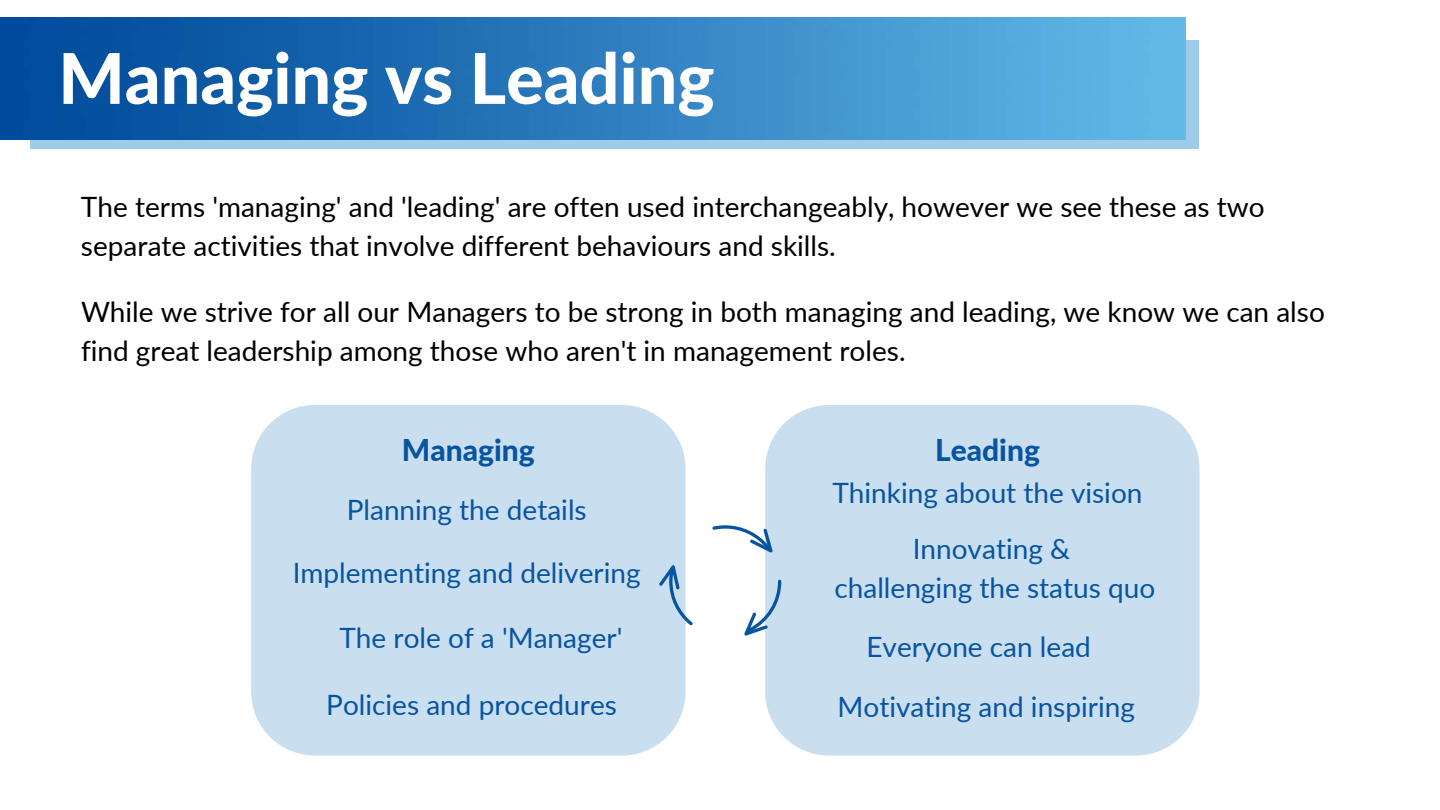
<style>
.page{position:relative;width:1440px;height:810px;background:#fff}
.page>*{position:absolute;margin:0;border:0;box-sizing:border-box;transform-origin:0 0}
.t1{font:800 70px "Lato";color:#fff}
.t2{font:800 30px "Lato";color:#0854a1}
.t3{font:28px/39px "Lato";color:#000}
.t4{font:28px "Lato";color:#0854a1}
</style>
<div class="page">
<svg style="left:30px;top:41px;width:1169px;height:108px;background:#93c5e5"></svg>
<img style="left:0;top:18px;width:1186px;height:121px">
<div style="left:251px;top:405px;width:435px;height:351px;background:#c9dfef"></div>
<div style="left:765px;top:405px;width:435px;height:351px;background:#c9dfef"></div>
<svg style="left:659px;top:525px;width:122px;height:111px"></svg>
<p class="t1" style="left:58px;top:35px;width:658px">Managing vs Leading</p>
<p class="t3" style="left:81px;top:186px;width:1185px">The terms 'managing' and 'leading' are often used interchangeably, however we see these as two separate activities that involve different behaviours and skills.</p>
<p class="t3" style="left:81px;top:292px;width:1245px">While we strive for all our Managers to be strong in both managing and leading, we know we can also find great leadership among those who aren't in management roles.</p>
<p class="t2" style="left:402px;top:432px;width:134px">Managing</p>
<p class="t4" style="left:347px;top:492px;width:242px">Planning the details</p>
<p class="t4" style="left:293px;top:555px;width:349px">Implementing and delivering</p>
<p class="t4" style="left:339px;top:621px;width:284px">The role of a 'Manager'</p>
<p class="t4" style="left:326px;top:687px;width:292px">Policies and procedures</p>
<p class="t2" style="left:935px;top:432px;width:106px">Leading</p>
<p class="t4" style="left:832px;top:476px;width:312px">Thinking about the vision</p>
<p class="t4" style="left:913px;top:532px;width:159px">Innovating &amp;</p>
<p class="t4" style="left:834px;top:571px;width:322px">challenging the status quo</p>
<p class="t4" style="left:867px;top:629px;width:226px">Everyone can lead</p>
<p class="t4" style="left:838px;top:690px;width:299px">Motivating and inspiring</p>
</div>
